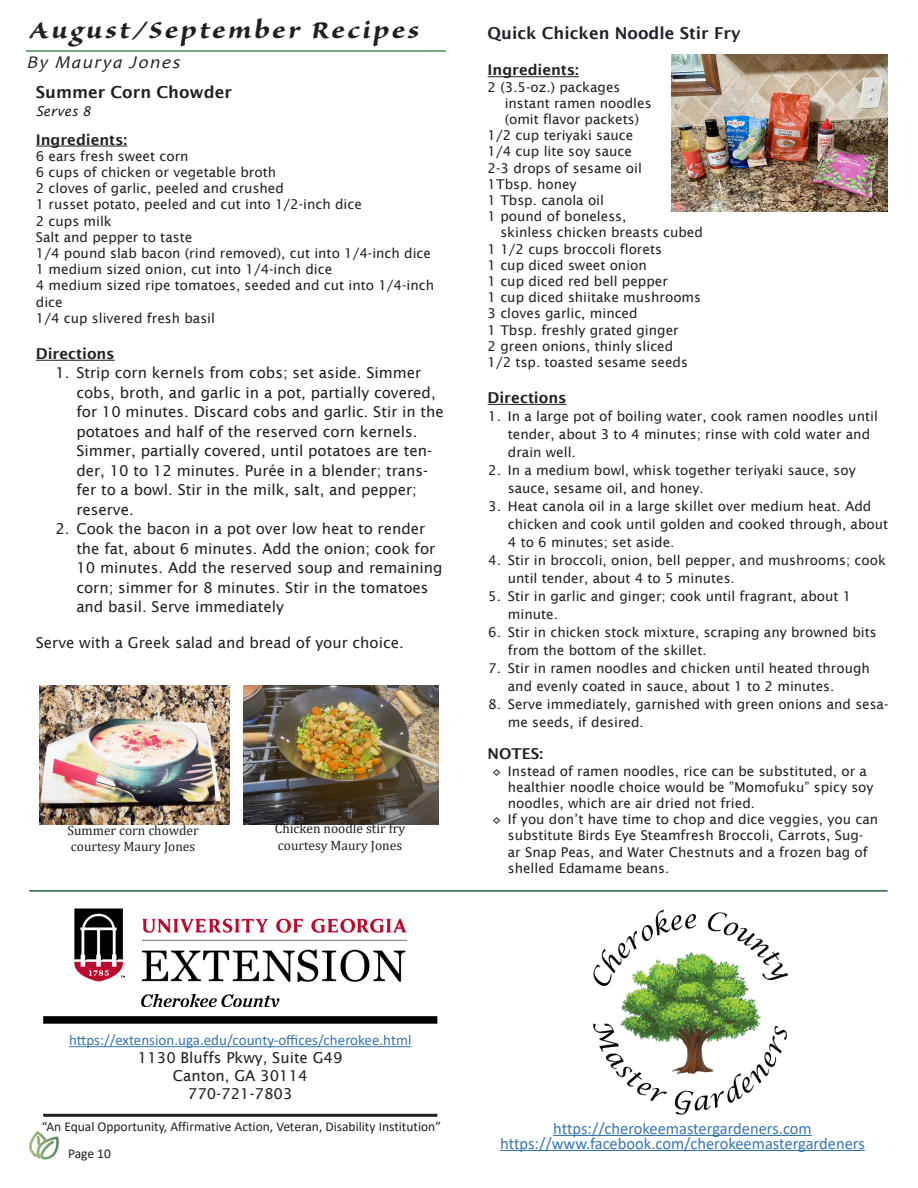
<style>
.page{position:relative;width:918px;height:1188px;background:#fff}
.page>*{position:absolute;margin:0;border:0;box-sizing:border-box;transform-origin:0 0}
.t1{font:700 30px "Sanvito Pro";color:#231f20;scale:1.07 1}
.t2{font:italic 18px "Candara";color:#231f20;scale:1.07 1}
.t3{font:16.5px "Calibri";color:#3975ae}
.t4{font:600 16.5px "Lucida Sans";color:#1d2228}
.t5{font:600 16.5px "Lucida Sans";color:#231f20}
.t6{font:15px/19.5px "Lucida Sans";color:#231f20}
.t7{font:15px "Calibri";color:#3975ae}
.t8{font:600 15px "Lucida Sans";color:#231f20}
.t9{font:600 15px "Lucida Sans";color:#1d2228}
.t10{font:600 14.7px "Lucida Sans";letter-spacing:-.005em;color:#231f20}
.t11{font:13.5px/18px "Lucida Sans";color:#231f20}
.t12{font:13.5px/16.2px "Lucida Sans";color:#1d2228}
.t13{font:13.5px "Calibri";color:#231f20}
.t14{font:13.5px "Cambria";color:#231f20}
.t15{font:italic 13.5px "Lucida Sans";color:#231f20}
</style>
<div class="page">
<hr style="left:26px;top:50px;width:420px;height:2px;background:#4c8b53">
<hr style="left:36px;top:146px;width:91px;height:1px;background:#231f20">
<hr style="left:36px;top:360px;width:79px;height:1px;background:#231f20">
<hr style="left:488px;top:76px;width:91px;height:1px;background:#231f20">
<hr style="left:488px;top:404px;width:79px;height:1px;background:#231f20">
<img style="left:74px;top:908px;width:333px;height:98px">
<hr style="left:69px;top:1046px;width:342px;height:1px;background:#3975ae">
<div style="left:43px;top:1016px;width:394px;height:8px;background:#000"></div>
<hr style="left:43px;top:1114px;width:394px;height:3px;background:#231f20">
<img style="left:593px;top:909px;width:196px;height:206px">
<hr style="left:553px;top:1135px;width:259px;height:1px;background:#3975ae">
<hr style="left:500px;top:1150px;width:365px;height:1px;background:#3975ae">
<svg style="left:29px;top:1131px;width:30px;height:29px"></svg>
<img style="left:39px;top:686px;width:191px;height:138px">
<hr style="left:29px;top:890px;width:859px;height:2px;background:#2b6037">
<img style="left:671px;top:54px;width:216px;height:157px">
<img style="left:244px;top:686px;width:194px;height:138px">
<p class="t1" style="left:29px;top:13px;width:369px">August/September Recipes</p>
<p class="t2" style="left:27px;top:51px;width:146px">By Maurya Jones</p>
<p class="t5" style="left:36px;top:82px;width:198px">Summer Corn Chowder</p>
<p class="t15" style="left:36px;top:103px;width:56px">Serves 8</p>
<p class="t10" style="left:36px;top:131px;width:93px">Ingredients:</p>
<p class="t11" style="left:36px;top:147px;width:154px">6 ears fresh sweet corn</p>
<p class="t11" style="left:36px;top:163px;width:242px">6 cups of chicken or vegetable broth</p>
<p class="t11" style="left:36px;top:179px;width:250px">2 cloves of garlic, peeled and crushed</p>
<p class="t11" style="left:36px;top:196px;width:328px">1 russet potato, peeled and cut into 1/2-inch dice</p>
<p class="t11" style="left:36px;top:212px;width:78px">2 cups milk</p>
<p class="t11" style="left:36px;top:228px;width:158px">Salt and pepper to taste</p>
<p class="t11" style="left:36px;top:244px;width:397px">1/4 pound slab bacon (rind removed), cut into 1/4-inch dice</p>
<p class="t11" style="left:36px;top:260px;width:298px">1 medium sized onion, cut into 1/4-inch dice</p>
<p class="t11" style="left:36px;top:277px;width:400px;line-height:16.2px">4 medium sized ripe tomatoes, seeded and cut into 1/4-inch dice</p>
<p class="t12" style="left:36px;top:310px;width:181px">1/4 cup slivered fresh basil</p>
<p class="t8" style="left:36px;top:345px;width:80px">Directions</p>
<p class="t6" style="left:76px;top:363px;width:369px;text-indent:-21px">1. Strip corn kernels from cobs; set aside. Simmer cobs, broth, and garlic in a pot, partially covered, for 10 minutes. Discard cobs and garlic. Stir in the potatoes and half of the reserved corn kernels.<br>Simmer, partially covered, until potatoes are ten&shy;der, 10 to 12 minutes. Purée in a blender; trans&shy;fer to a bowl. Stir in the milk, salt, and pepper; reserve.</p>
<p class="t6" style="left:76px;top:519px;width:368px;text-indent:-21px">2. Cook the bacon in a pot over low heat to render the fat, about 6 minutes. Add the onion; cook for 10 minutes. Add the reserved soup and remaining corn; simmer for 8 minutes. Stir in the tomatoes and basil. Serve immediately</p>
<p class="t6" style="left:36px;top:633px;width:370px">Serve with a Greek salad and bread of your choice.</p>
<p class="t14" style="left:67px;top:822px;width:133px">Summer corn chowder</p>
<p class="t14" style="left:71px;top:839px;width:126px">courtesy Maury Jones</p>
<p class="t14" style="left:275px;top:821px;width:132px">Chicken noodle stir fry</p>
<p class="t14" style="left:278px;top:837px;width:126px">courtesy Maury Jones</p>
<p class="t4" style="left:488px;top:24px;width:255px">Quick Chicken Noodle Stir Fry</p>
<p class="t10" style="left:488px;top:62px;width:93px">Ingredients:</p>
<p class="t11" style="left:488px;top:78px;width:134px">2 (3.5-oz.) packages</p>
<p class="t11" style="left:505px;top:94px;width:148px">instant ramen noodles</p>
<p class="t11" style="left:505px;top:110px;width:136px">(omit flavor packets)</p>
<p class="t11" style="left:488px;top:126px;width:147px">1/2 cup teriyaki sauce</p>
<p class="t11" style="left:488px;top:142px;width:146px">1/4 cup lite soy sauce</p>
<p class="t11" style="left:488px;top:159px;width:156px">2-3 drops of sesame oil</p>
<p class="t11" style="left:488px;top:175px;width:91px">1Tbsp. honey</p>
<p class="t11" style="left:488px;top:191px;width:118px">1 Tbsp. canola oil</p>
<p class="t11" style="left:488px;top:207px;width:140px">1 pound of boneless,</p>
<p class="t11" style="left:500px;top:223px;width:204px">skinless chicken breasts cubed</p>
<p class="t11" style="left:488px;top:240px;width:176px">1 1/2 cups broccoli florets</p>
<p class="t11" style="left:488px;top:256px;width:161px">1 cup diced sweet onion</p>
<p class="t11" style="left:488px;top:272px;width:182px">1 cup diced red bell pepper</p>
<p class="t11" style="left:488px;top:288px;width:215px">1 cup diced shiitake mushrooms</p>
<p class="t11" style="left:488px;top:304px;width:152px">3 cloves garlic, minced</p>
<p class="t11" style="left:488px;top:321px;width:193px">1 Tbsp. freshly grated ginger</p>
<p class="t11" style="left:488px;top:337px;width:187px">2 green onions, thinly sliced</p>
<p class="t12" style="left:488px;top:354px;width:202px">1/2 tsp. toasted sesame seeds</p>
<p class="t8" style="left:488px;top:389px;width:80px">Directions</p>
<p class="t11" style="left:508px;top:407px;width:372px;text-indent:-20px">1. In a large pot of boiling water, cook ramen noodles until tender, about 3 to 4 minutes; rinse with cold water and drain well.</p>
<p class="t11" style="left:508px;top:461px;width:349px;text-indent:-20px">2. In a medium bowl, whisk together teriyaki sauce, soy sauce, sesame oil, and honey.</p>
<p class="t11" style="left:508px;top:497px;width:382px;text-indent:-20px">3. Heat canola oil in a large skillet over medium heat. Add chicken and cook until golden and cooked through, about<br>4 to 6 minutes; set aside.</p>
<p class="t11" style="left:508px;top:551px;width:380px;text-indent:-20px">4. Stir in broccoli, onion, bell pepper, and mushrooms; cook until tender, about 4 to 5 minutes.</p>
<p class="t11" style="left:508px;top:587px;width:345px;text-indent:-20px">5. Stir in garlic and ginger; cook until fragrant, about 1 minute.</p>
<p class="t11" style="left:508px;top:623px;width:370px;text-indent:-20px">6. Stir in chicken stock mixture, scraping any browned bits from the bottom of the skillet.</p>
<p class="t11" style="left:508px;top:659px;width:364px;text-indent:-20px">7. Stir in ramen noodles and chicken until heated through and evenly coated in sauce, about 1 to 2 minutes.</p>
<p class="t11" style="left:508px;top:695px;width:382px;text-indent:-20px">8. Serve immediately, garnished with green onions and sesa&shy;me seeds, if desired.</p>
<p class="t9" style="left:488px;top:745px;width:57px">NOTES:</p>
<p class="t12" style="left:508px;top:763px;width:367px;text-indent:-15px">◊ Instead of ramen noodles, rice can be substituted, or a healthier noodle choice would be ”Momofuku” spicy soy noodles, which are air dried not fried.</p>
<p class="t12" style="left:508px;top:811px;width:372px;text-indent:-15px">◊ If you don’t have time to chop and dice veggies, you can substitute Birds Eye Steamfresh Broccoli, Carrots, Sug&shy;ar Snap Peas, and Water Chestnuts and a frozen bag of shelled Edamame beans.</p>
<p class="t7" style="left:69px;top:1030px;width:344px">https://extension.uga.edu/county-offices/cherokee.html</p>
<p class="t6" style="left:138px;top:1048px;width:206px">1130 Bluffs Pkwy, Suite G49</p>
<p class="t6" style="left:173px;top:1066px;width:136px">Canton, GA 30114</p>
<p class="t6" style="left:188px;top:1084px;width:106px">770-721-7803</p>
<p class="t13" style="left:42px;top:1117px;width:401px">“An Equal Opportunity, Affirmative Action, Veteran, Disability Institution”</p>
<p class="t3" style="left:553px;top:1117px;width:260px">https://cherokeemastergardeners.com</p>
<p class="t3" style="left:500px;top:1132px;width:366px">https://www.facebook.com/cherokeemastergardeners</p>
<p class="t13" style="left:68px;top:1144px;width:44px">Page 10</p>
</div>
